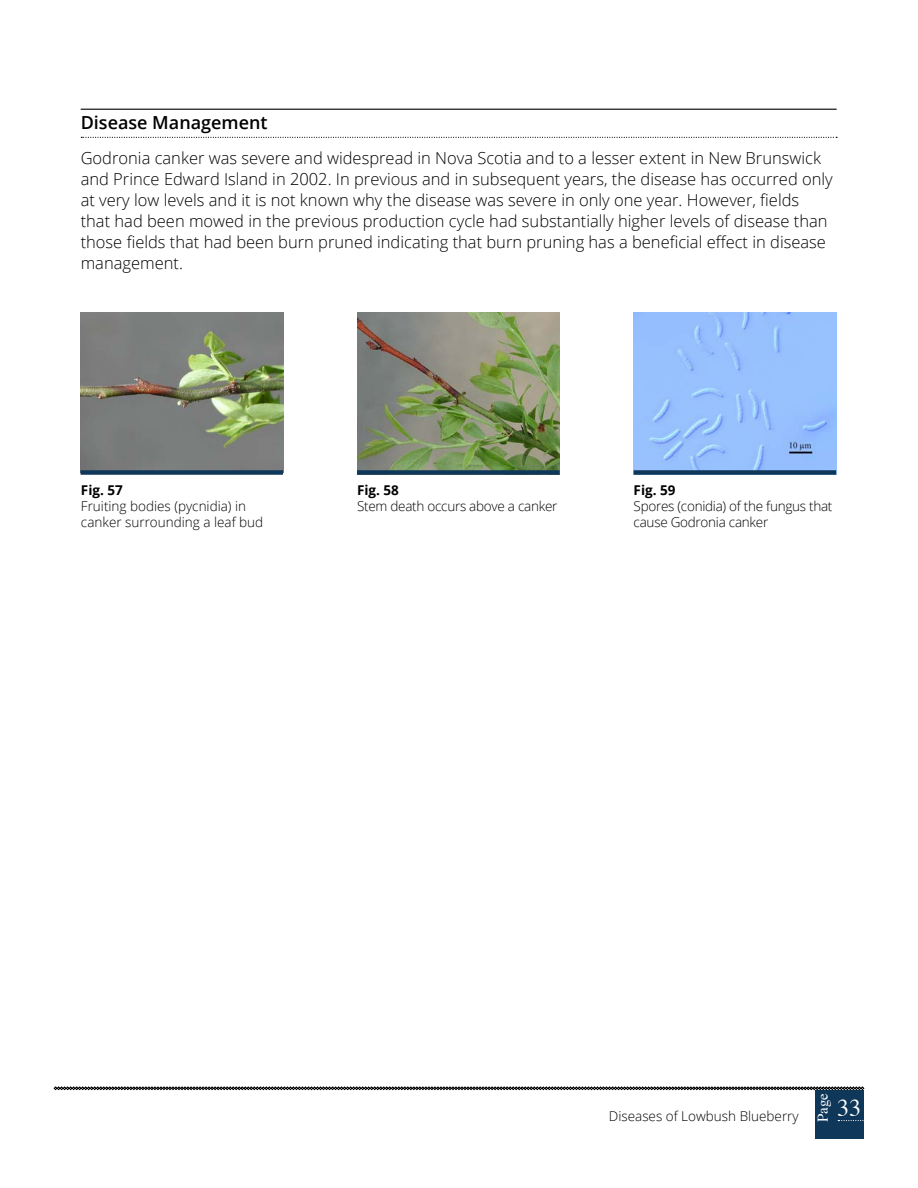
<style>
.page{position:relative;width:918px;height:1188px;background:#fff}
.page>*{position:absolute;margin:0;border:0;box-sizing:border-box;transform-origin:0 0}
.t1{font:24px "Times";color:#fff}
.t2{font:600 18px "Open Sans";color:#000}
.t3{font:300 16.5px/21px "Open Sans";color:#000}
.t4{font:15px "Times";color:#fff}
.t5{font:300 13.5px/16.2px "Open Sans";color:#000}
.t6{font:300 13.5px/16.2px "Open Sans";letter-spacing:-.02em;color:#000}
.t7{font:700 13.5px "Open Sans";color:#000}
</style>
<div class="page">
<div style="left:815px;top:1090px;width:49px;height:48px;background:#0f375a"></div>
<svg style="left:838px;top:1120px;width:26px;height:1px"></svg>
<svg style="left:54px;top:1087px;width:810px;height:3px;background:#424242"></svg>
<hr style="left:81px;top:109px;width:756px;height:1px;background:#000">
<svg style="left:81px;top:137px;width:756px;height:1px"></svg>
<img style="left:634px;top:313px;width:202px;height:157px">
<img style="left:357px;top:313px;width:203px;height:157px">
<img style="left:81px;top:313px;width:202px;height:157px">
<div style="left:81px;top:470px;width:202px;height:5px;background:#0f375a"></div>
<div style="left:357px;top:470px;width:203px;height:5px;background:#0f375a"></div>
<div style="left:634px;top:470px;width:202px;height:5px;background:#0f375a"></div>
<p class="t2" style="left:81px;top:110px;width:189px">Disease Management</p>
<p class="t3" style="left:81px;top:147px;width:754px">Godronia canker was severe and widespread in Nova Scotia and to a lesser extent in New Brunswick and Prince Edward Island in 2002. In previous and in subsequent years, the disease has occurred only at very low levels and it is not known why the disease was severe in only one year. However, fields that had been mowed in the previous production cycle had substantially higher levels of disease than those fields that had been burn pruned indicating that burn pruning has a beneficial effect in disease management.</p>
<p class="t7" style="left:81px;top:480px;width:43px">Fig. 57</p>
<p class="t5" style="left:81px;top:497px;width:184px">Fruiting bodies (pycnidia) in canker surrounding a leaf bud</p>
<p class="t7" style="left:357px;top:480px;width:43px">Fig. 58</p>
<p class="t6" style="left:357px;top:497px;width:202px">Stem death occurs above a canker</p>
<p class="t7" style="left:634px;top:480px;width:43px">Fig. 59</p>
<p class="t6" style="left:634px;top:497px;width:200px">Spores (conidia) of the fungus that cause Godronia canker</p>
<p class="t5" style="left:609px;top:1107px;width:191px">Diseases of Lowbush Blueberry</p>
<p class="t4" style="left:809px;top:1122px;width:31px;rotate:-90deg">Page</p>
<h1 class="t1" style="left:837px;top:1085px;width:25px">33</h1>
</div>
